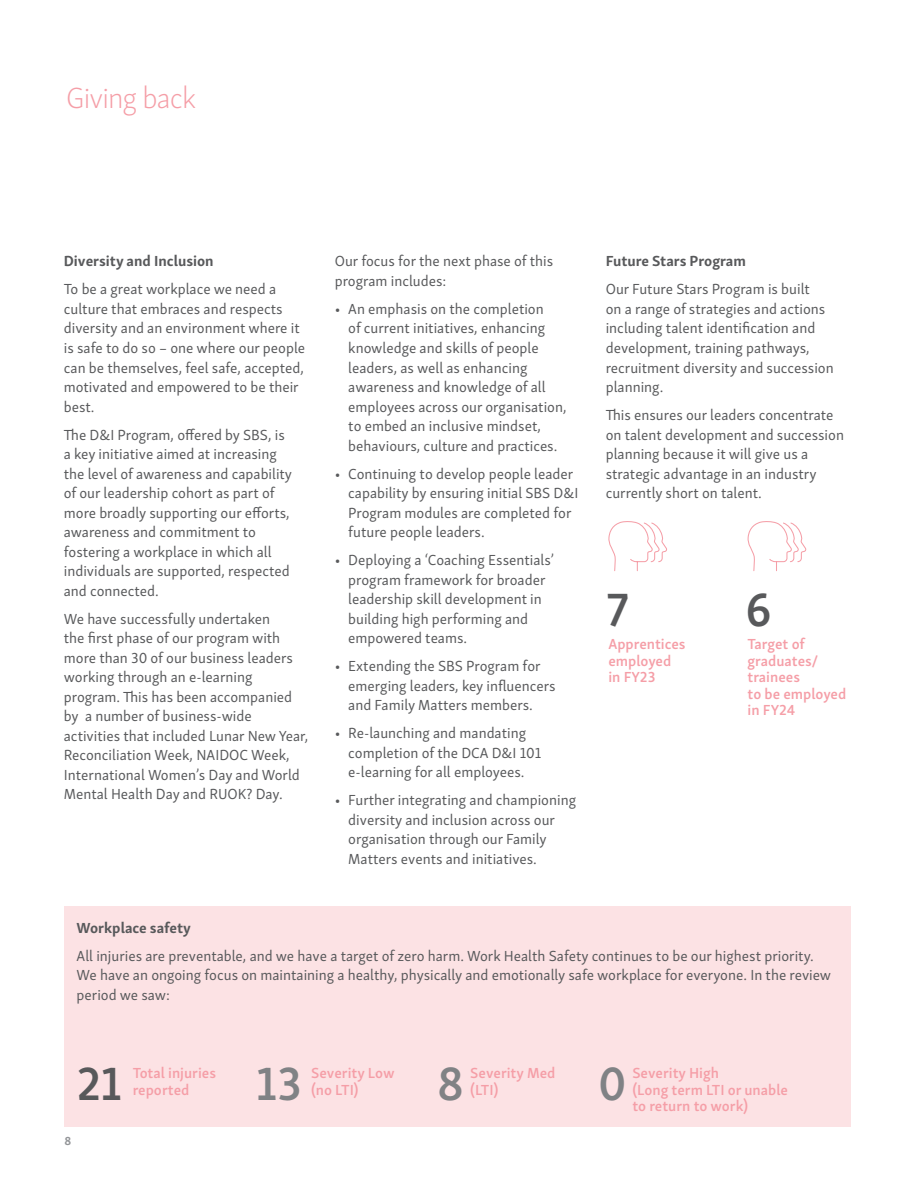
<style>
.page{position:relative;width:915px;height:1191px;background:#fff}
.page>*{position:absolute;margin:0;border:0;box-sizing:border-box;transform-origin:0 0}
.t1{font:600 48px "Skolar Sans Latn";color:#58595b}
.t2{font:600 48px "Skolar Sans Latn";color:#808285}
.t3{font:30px "Skolar Sans Latn El";letter-spacing:-.03em;color:#f59ea7}
.t4{font:15px/19.5px "Skolar Sans Latn";color:#58595b}
.t5{font:600 15px/16.5px "Skolar Sans Latn";color:#f59ea7}
.t6{font:700 15px "Skolar Sans Latn";color:#58595b}
.t7{font:700 12px "Skolar Sans Latn";color:#939598}
</style>
<div class="page">
<div style="left:64px;top:906px;width:786px;height:220px;background:#fce2e4"></div>
<svg style="left:608px;top:521px;width:59px;height:50px"></svg>
<svg style="left:747px;top:521px;width:60px;height:50px"></svg>
<h2 class="t3" style="left:66px;top:76px;width:131px">Giving back</h2>
<p class="t6" style="left:64px;top:249px;width:151px">Diversity and Inclusion</p>
<p class="t4" style="left:64px;top:278px;width:243px">To be a great workplace we need a culture that embraces and respects diversity and an environment where it is safe to do so – one where our people can be themselves, feel safe, accepted, motivated and empowered to be their best.</p>
<p class="t4" style="left:64px;top:423px;width:230px">The D&amp;I Program, offered by SBS, is a key initiative aimed at increasing the level of awareness and capability of our leadership cohort as part of more broadly supporting our efforts, awareness and commitment to fostering a workplace in which all individuals are supported, respected and connected.</p>
<p class="t4" style="left:64px;top:607px;width:246px">We have successfully undertaken<br>the first phase of our program with more than 30 of our business leaders working through an e-learning program. This has been accompanied by a number of business-wide activities that included Lunar New Year, Reconciliation Week, NAIDOC Week, International Women’s Day and World Mental Health Day and RUOK? Day.</p>
<p class="t4" style="left:334px;top:250px;width:220px">Our focus for the next phase of this program includes:</p>
<p class="t4" style="left:348px;top:298px;width:220px;text-indent:-14px">• An emphasis on the completion<br>of current initiatives, enhancing knowledge and skills of people leaders, as well as enhancing awareness and knowledge of all employees across our organisation, to embed an inclusive mindset, behaviours, culture and practices.</p>
<p class="t4" style="left:348px;top:462px;width:231px;text-indent:-14px">• Continuing to develop people leader capability by ensuring initial SBS D&amp;I Program modules are completed for future people leaders.</p>
<p class="t4" style="left:348px;top:549px;width:207px;text-indent:-14px">• Deploying a ‘Coaching Essentials’ program framework for broader leadership skill development in building high performing and empowered teams.</p>
<p class="t4" style="left:348px;top:655px;width:208px;text-indent:-14px">• Extending the SBS Program for emerging leaders, key influencers and Family Matters members.</p>
<p class="t4" style="left:348px;top:722px;width:194px;text-indent:-14px">• Re-launching and mandating completion of the DCA D&amp;I 101 e-learning for all employees.</p>
<p class="t4" style="left:348px;top:789px;width:229px;text-indent:-14px">• Further integrating and championing diversity and inclusion across our organisation through our Family Matters events and initiatives.</p>
<p class="t6" style="left:605px;top:249px;width:142px">Future Stars Program</p>
<p class="t4" style="left:605px;top:278px;width:229px">Our Future Stars Program is built<br>on a range of strategies and actions including talent identification and development, training pathways, recruitment diversity and succession planning.</p>
<p class="t4" style="left:605px;top:404px;width:240px">This ensures our leaders concentrate on talent development and succession planning because it will give us a strategic advantage in an industry currently short on talent.</p>
<h1 class="t1" style="left:606px;top:572px;width:24px">7</h1>
<p class="t5" style="left:608px;top:634px;width:79px">Apprentices employed in FY23</p>
<h1 class="t1" style="left:745px;top:572px;width:28px">6</h1>
<p class="t5" style="left:747px;top:634px;width:100px">Target of graduates/ trainees<br>to be employed in FY24</p>
<p class="t6" style="left:77px;top:915px;width:116px">Workplace safety</p>
<p class="t4" style="left:77px;top:944px;width:755px">All injuries are preventable, and we have a target of zero harm. Work Health Safety continues to be our highest priority.<br>We have an ongoing focus on maintaining a healthy, physically and emotionally safe workplace for everyone. In the review period we saw:</p>
<p class="t5" style="left:133px;top:1063px;width:85px">Total injuries reported</p>
<p class="t5" style="left:311px;top:1063px;width:85px">Severity Low (no LTI)</p>
<p class="t5" style="left:470px;top:1063px;width:87px">Severity Med (LTI)</p>
<p class="t5" style="left:632px;top:1063px;width:157px">Severity High<br>(Long term LTI or unable to return to work)</p>
<h1 class="t1" style="left:77px;top:1045px;width:47px">21</h1>
<h1 class="t2" style="left:256px;top:1045px;width:48px">13</h1>
<h1 class="t2" style="left:437px;top:1045px;width:28px">8</h1>
<h1 class="t2" style="left:598px;top:1045px;width:30px">0</h1>
<p class="t7" style="left:64px;top:1130px;width:8px">8</p>
</div>
